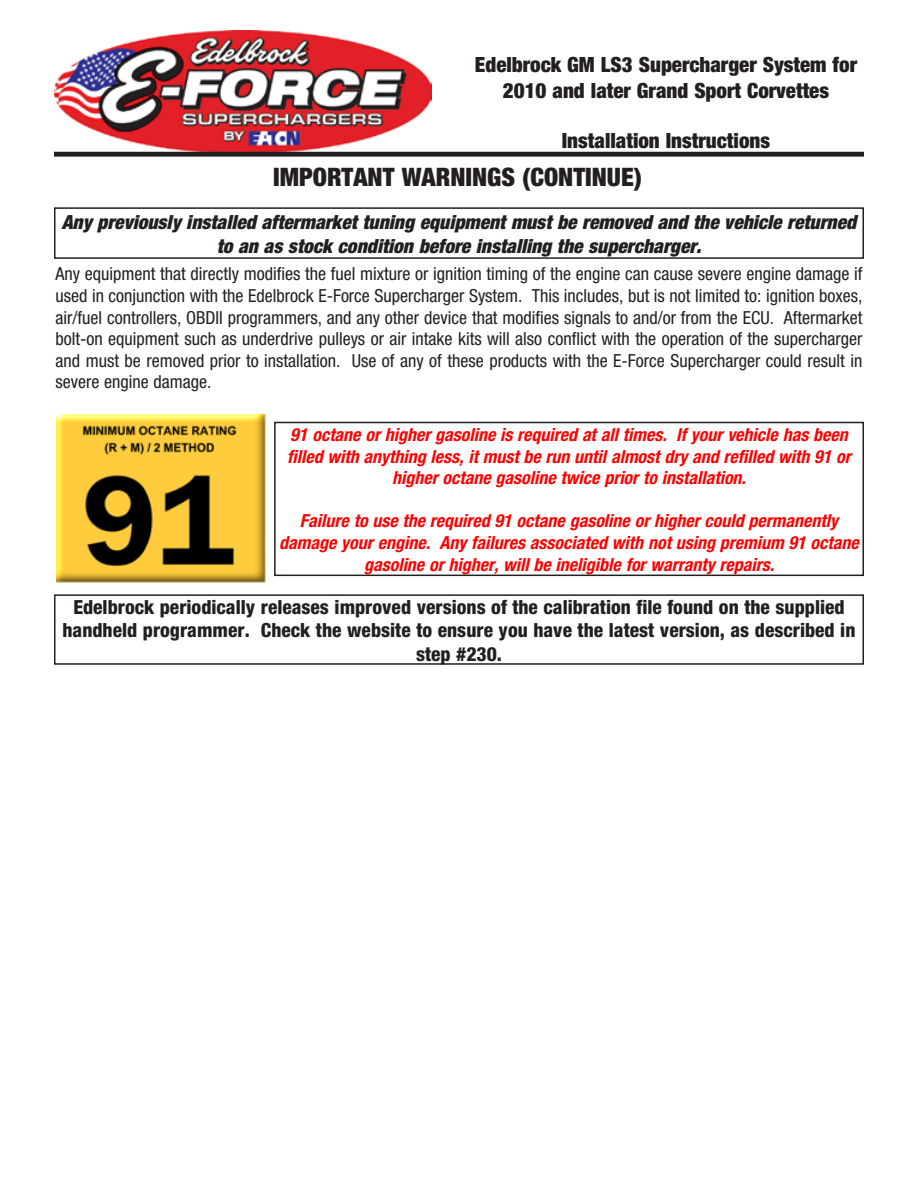
<style>
.page{position:relative;width:918px;height:1188px;background:#fff}
.page>*{position:absolute;margin:0;border:0;box-sizing:border-box;transform-origin:0 0}
.t1{font:900 condensed 25.5px "Helvetica Neue";color:#231f20}
.t2{font:900 condensed 21px/25.2px "Helvetica Neue";color:#231f20;text-align:center}
.t3{font:800 condensed 19.5px/23.4px "Helvetica Neue";color:#231f20;text-align:center}
.t4{font:italic 900 condensed 19.5px/23.4px "Helvetica Neue";color:#231f20;text-align:center}
.t5{font:condensed 18px/21.6px "Helvetica Neue";color:#231f20;text-align:justify}
.t6{font:italic 700 condensed 18px/21.6px "Helvetica Neue";color:#f00;text-align:center}
</style>
<div class="page">
<img style="left:54px;top:30px;width:378px;height:122px">
<hr style="left:54px;top:152px;width:810px;height:4px;background:#231f20">
<div style="left:274px;top:422px;width:590px;height:154px;border:2px solid #231f20"></div>
<div style="left:54px;top:594px;width:810px;height:71px;border:2px solid #231f20"></div>
<img style="left:56px;top:415px;width:210px;height:168px">
<div style="left:54px;top:207px;width:810px;height:52px;border:2px solid #231f20"></div>
<p class="t2" style="left:475px;top:52px;width:384px">Edelbrock GM LS3 Supercharger System for<br>2010 and later Grand Sport Corvettes</p>
<p class="t2" style="left:562px;top:128px;width:210px">Installation Instructions</p>
<p class="t1" style="left:273px;top:161px;width:370px">IMPORTANT WARNINGS (CONTINUE)</p>
<p class="t4" style="left:62px;top:210px;width:796px">Any previously installed aftermarket tuning equipment must be removed and the vehicle returned to an as stock condition before installing the supercharger.</p>
<p class="t5" style="left:56px;top:263px;width:809px">Any equipment that directly modifies the fuel mixture or ignition timing of the engine can cause severe engine damage if used in conjunction with the Edelbrock E-Force Supercharger System. This includes, but is not limited to: ignition boxes, air/fuel controllers, OBDII programmers, and any other device that modifies signals to and/or from the ECU. Aftermarket bolt-on equipment such as underdrive pulleys or air intake kits will also conflict with the operation of the supercharger and must be removed prior to installation. Use of any of these products with the E-Force Supercharger could result in severe engine damage.</p>
<p class="t6" style="left:287px;top:424px;width:565px">91 octane or higher gasoline is required at all times. If your vehicle has been filled with anything less, it must be run until almost dry and refilled with 91 or higher octane gasoline twice prior to installation.</p>
<p class="t6" style="left:279px;top:510px;width:581px">Failure to use the required 91 octane gasoline or higher could permanently damage your engine. Any failures associated with not using premium 91 octane gasoline or higher, will be ineligible for warranty repairs.</p>
<p class="t3" style="left:63px;top:595px;width:794px">Edelbrock periodically releases improved versions of the calibration file found on the supplied handheld programmer. Check the website to ensure you have the latest version, as described in step #230.</p>
</div>
